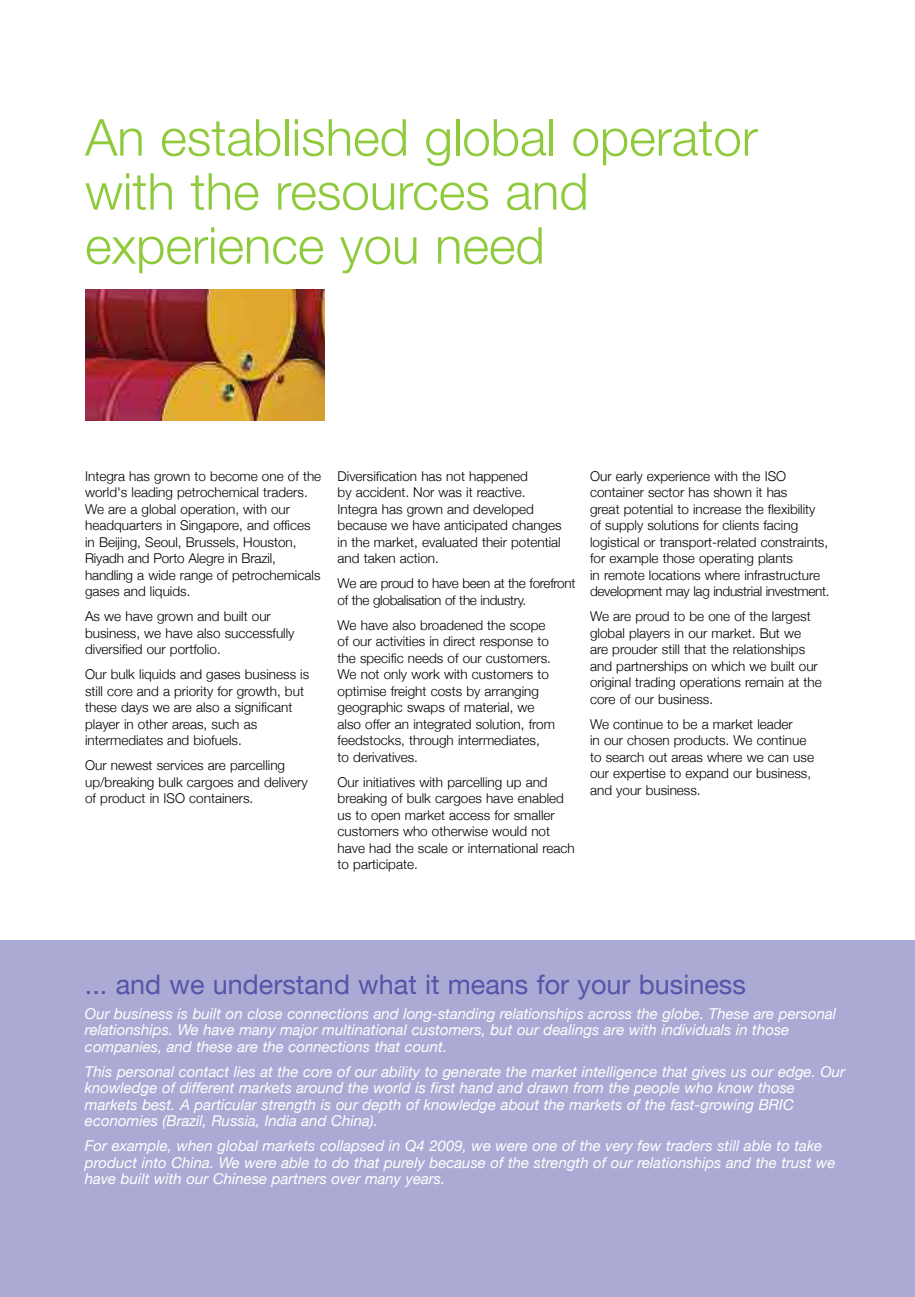
<style>
.page{position:relative;width:915px;height:1297px;background:#fff}
.page>*{position:absolute;margin:0;border:0;box-sizing:border-box;transform-origin:0 0}
.t1{font:300 51px/54px "Helvetica Neue";color:#8fca3d}
.t2{font:27px "Helvetica Neue";color:#5655a9}
.t3{font:italic 15px/16.5px "Helvetica Neue";color:#fff}
.t4{font:300 13.5px/16.5px "Helvetica Neue";color:#000}
.t5{font:300 13.5px/16.5px "Helvetica Neue";letter-spacing:-.02em;color:#000}
</style>
<div class="page">
<img style="left:85px;top:289px;width:240px;height:132px">
<div style="left:0;top:940px;width:914px;height:357px;background:#abaad4"></div>
<p class="t1" style="left:85px;top:109px;width:674px">An established global operator with the resources and experience you need</p>
<p class="t4" style="left:85px;top:467px;width:237px">Integra has grown to become one of the world's leading petrochemical traders.<br>We are a global operation, with our headquarters in Singapore, and offices in Beijing, Seoul, Brussels, Houston, Riyadh and Porto Alegre in Brazil, handling a wide range of petrochemicals gases and liquids.</p>
<p class="t4" style="left:85px;top:608px;width:211px">As we have grown and built our business, we have also successfully diversified our portfolio.</p>
<p class="t4" style="left:85px;top:666px;width:226px">Our bulk liquids and gases business is still core and a priority for growth, but these days we are also a significant player in other areas, such as intermediates and biofuels.</p>
<p class="t4" style="left:85px;top:757px;width:224px">Our newest services are parcelling up/breaking bulk cargoes and delivery of product in ISO containers.</p>
<p class="t4" style="left:337px;top:467px;width:225px">Diversification has not happened<br>by accident. Nor was it reactive.<br>Integra has grown and developed because we have anticipated changes in the market, evaluated their potential and taken action.</p>
<p class="t5" style="left:337px;top:575px;width:239px">We are proud to have been at the forefront of the globalisation of the industry.</p>
<p class="t4" style="left:337px;top:616px;width:219px">We have also broadened the scope of our activities in direct response to the specific needs of our customers.<br>We not only work with customers to optimise freight costs by arranging geographic swaps of material, we also offer an integrated solution, from feedstocks, through intermediates,<br>to derivatives.</p>
<p class="t4" style="left:337px;top:773px;width:238px">Our initiatives with parcelling up and breaking of bulk cargoes have enabled us to open market access for smaller customers who otherwise would not have had the scale or international reach to participate.</p>
<p class="t4" style="left:590px;top:467px;width:241px">Our early experience with the ISO container sector has shown it has<br>great potential to increase the flexibility of supply solutions for clients facing logistical or transport-related constraints, for example those operating plants<br>in remote locations where infrastructure development may lag industrial investment.</p>
<p class="t4" style="left:590px;top:608px;width:233px">We are proud to be one of the largest global players in our market. But we are prouder still that the relationships and partnerships on which we built our original trading operations remain at the core of our business.</p>
<p class="t4" style="left:590px;top:715px;width:225px">We continue to be a market leader<br>in our chosen products. We continue to search out areas where we can use our expertise to expand our business, and your business.</p>
<p class="t2" style="left:85px;top:968px;width:662px">... and we understand what it means for your business</p>
<p class="t3" style="left:85px;top:1005px;width:752px">Our business is built on close connections and long-standing relationships across the globe. These are personal relationships. We have many major multinational customers, but our dealings are with individuals in those companies, and these are the connections that count.</p>
<p class="t3" style="left:85px;top:1063px;width:761px">This personal contact lies at the core of our ability to generate the market intelligence that gives us our edge. Our knowledge of different markets around the world is first hand and drawn from the people who know those markets best. A particular strength is our depth of knowledge about the markets of the fast-growing BRIC economies (Brazil, Russia, India and China).</p>
<p class="t3" style="left:85px;top:1137px;width:751px">For example, when global markets collapsed in Q4 2009, we were one of the very few traders still able to take product into China. We were able to do that purely because of the strength of our relationships and the trust we have built with our Chinese partners over many years.</p>
</div>
